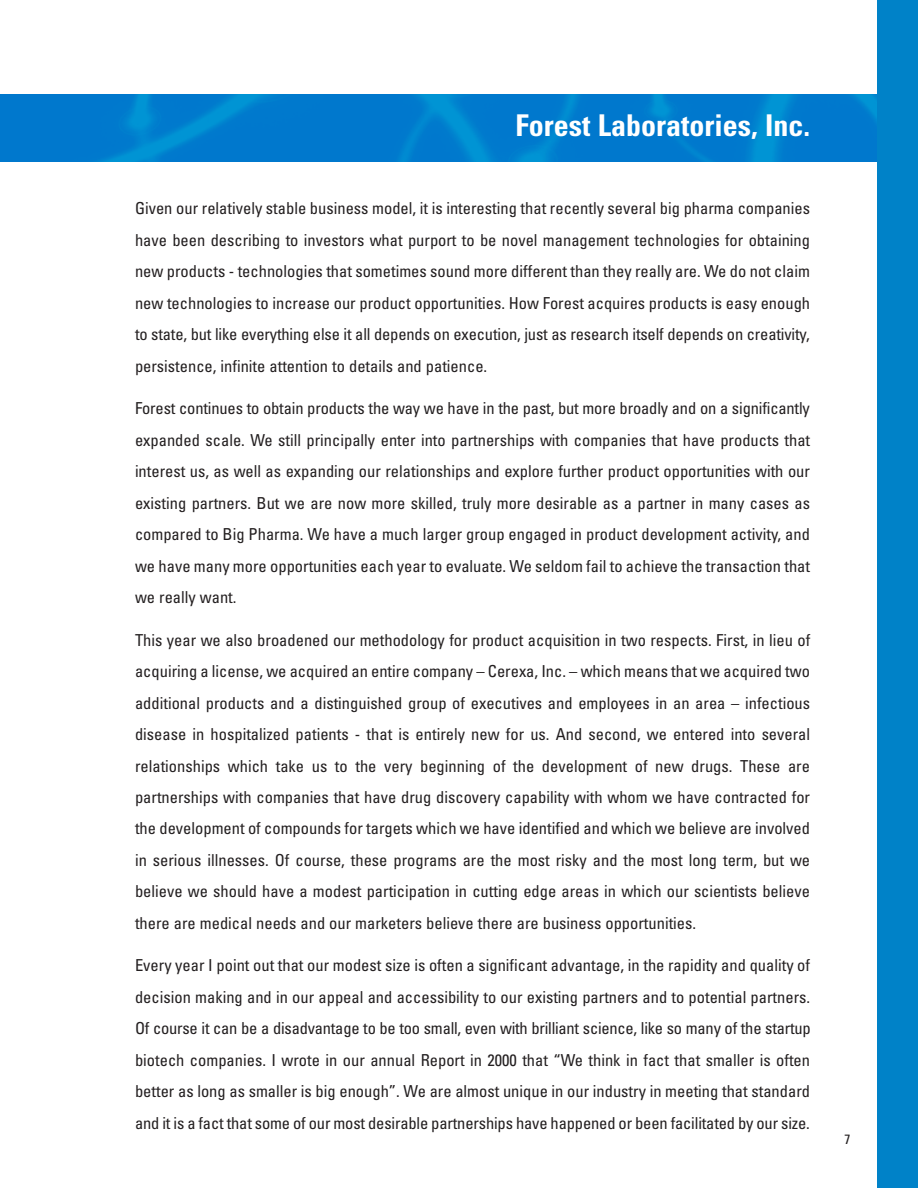
<style>
.page{position:relative;width:918px;height:1188px;background:#fff}
.page>*{position:absolute;margin:0;border:0;box-sizing:border-box;transform-origin:0 0}
.t1{font:700 condensed 30px "Univers";color:#fff}
.t2{font:condensed 16.5px/31.5px "Univers";color:#231f20;text-align:justify}
.t3{font:condensed 13.5px "Univers";color:#231f20}
</style>
<div class="page">
<img style="left:14px;top:94px;width:864px;height:68px">
<img style="left:0;top:94px;width:14px;height:68px">
<div style="left:878px;top:0;width:40px;height:1188px;background:#0082c8"></div>
<h1 class="t1" style="left:515px;top:114px;width:296px">Forest Laboratories, Inc.</h1>
<p class="t2" style="left:135px;top:194px;width:677px">Given our relatively stable business model, it is interesting that recently several big pharma companies have been describing to investors what purport to be novel management technologies for obtaining new products - technologies that sometimes sound more different than they really are. We do not claim new technologies to increase our product opportunities. How Forest acquires products is easy enough to state, but like everything else it all depends on execution, just as research itself depends on creativity, persistence, infinite attention to details and patience.</p>
<p class="t2" style="left:135px;top:394px;width:677px">Forest continues to obtain products the way we have in the past, but more broadly and on a significantly expanded scale. We still principally enter into partnerships with companies that have products that interest us, as well as expanding our relationships and explore further product opportunities with our existing partners. But we are now more skilled, truly more desirable as a partner in many cases as compared to Big Pharma. We have a much larger group engaged in product development activity, and we have many more opportunities each year to evaluate. We seldom fail to achieve the transaction that we really want.</p>
<p class="t2" style="left:135px;top:625px;width:677px">This year we also broadened our methodology for product acquisition in two respects. First, in lieu of acquiring a license, we acquired an entire company – Cerexa, Inc. – which means that we acquired two additional products and a distinguished group of executives and employees in an area – infectious disease in hospitalized patients - that is entirely new for us. And second, we entered into several relationships which take us to the very beginning of the development of new drugs. These are partnerships with companies that have drug discovery capability with whom we have contracted for the development of compounds for targets which we have identified and which we believe are involved in serious illnesses. Of course, these programs are the most risky and the most long term, but we believe we should have a modest participation in cutting edge areas in which our scientists believe there are medical needs and our marketers believe there are business opportunities.</p>
<p class="t2" style="left:135px;top:951px;width:677px">Every year I point out that our modest size is often a significant advantage, in the rapidity and quality of decision making and in our appeal and accessibility to our existing partners and to potential partners.<br>Of course it can be a disadvantage to be too small, even with brilliant science, like so many of the startup biotech companies. I wrote in our annual Report in 2000 that “We think in fact that smaller is often better as long as smaller is big enough”. We are almost unique in our industry in meeting that standard and it is a fact that some of our most desirable partnerships have happened or been facilitated by our size.</p>
<p class="t3" style="left:845px;top:1134px;width:7px">7</p>
</div>
